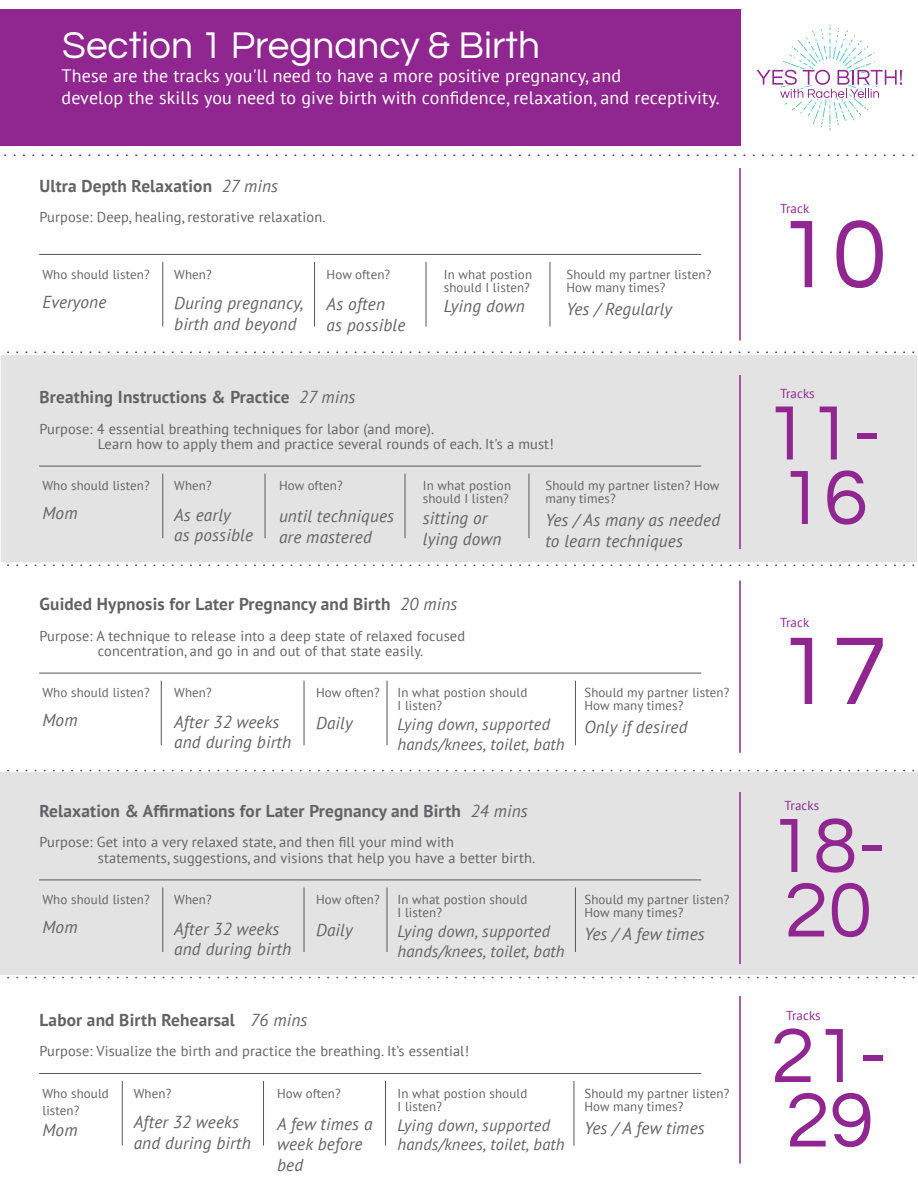
<style>
.page{position:relative;width:918px;height:1188px;background:#fff}
.page>*{position:absolute;margin:0;border:0;box-sizing:border-box;transform-origin:0 0}
.t1{font:99.9px "Questrial";color:#90268f}
.t2{font:79.95px/145.5px "Questrial";color:#90268f}
.t3{font:38.7px "Questrial";color:#fff}
.t4{font:18px/21.5px "PT Sans";letter-spacing:.01em;color:#fff}
.t5{font:italic 17.25px/20.7px "PT Sans";letter-spacing:.01em;color:#636366}
.t6{font:700 17.25px "PT Sans";letter-spacing:.01em;color:#636366}
.t7{font:italic 16.5px/19.8px "PT Sans";letter-spacing:.01em;color:#636366}
.t8{font:14.4px/15.8px "PT Sans";letter-spacing:.01em;color:#636366}
.t9{font:12.9px/12.9px "PT Sans";letter-spacing:.01em;color:#636366}
.t10{font:12.9px "PT Sans";letter-spacing:.01em;color:#90268f}
.s1{font-weight:400;font-style:italic}
</style>
<div class="page">
<div style="left:0;top:354px;width:918px;height:209px;background:#e2e3e2"></div>
<div style="left:0;top:354px;width:918px;height:210px;border:2px solid #fff"></div>
<div style="left:0;top:771px;width:918px;height:204px;background:#e2e3e2"></div>
<div style="left:0;top:9px;width:740px;height:137px;background:#90268f"></div>
<hr style="left:739px;top:168px;width:2px;height:173px;background:#90268f">
<hr style="left:162px;top:262px;width:1px;height:65px;background:#565656">
<hr style="left:314px;top:262px;width:1px;height:65px;background:#565656">
<hr style="left:426px;top:262px;width:1px;height:65px;background:#565656">
<hr style="left:550px;top:262px;width:1px;height:65px;background:#565656">
<hr style="left:39px;top:254px;width:662px;height:1px;background:#565656">
<hr style="left:162px;top:474px;width:1px;height:64px;background:#565656">
<hr style="left:265px;top:474px;width:1px;height:64px;background:#565656">
<hr style="left:405px;top:474px;width:1px;height:64px;background:#565656">
<hr style="left:529px;top:474px;width:1px;height:64px;background:#565656">
<hr style="left:39px;top:466px;width:662px;height:1px;background:#565656">
<hr style="left:161px;top:681px;width:1px;height:64px;background:#565656">
<hr style="left:304px;top:681px;width:1px;height:64px;background:#565656">
<hr style="left:387px;top:681px;width:1px;height:64px;background:#565656">
<hr style="left:575px;top:681px;width:1px;height:64px;background:#565656">
<hr style="left:39px;top:673px;width:662px;height:1px;background:#565656">
<hr style="left:162px;top:887px;width:1px;height:65px;background:#565656">
<hr style="left:304px;top:887px;width:1px;height:65px;background:#565656">
<hr style="left:387px;top:887px;width:1px;height:65px;background:#565656">
<hr style="left:575px;top:887px;width:1px;height:65px;background:#565656">
<hr style="left:39px;top:880px;width:662px;height:1px;background:#565656">
<hr style="left:739px;top:375px;width:2px;height:174px;background:#90268f">
<hr style="left:739px;top:580px;width:2px;height:173px;background:#90268f">
<hr style="left:739px;top:792px;width:2px;height:172px;background:#90268f">
<hr style="left:122px;top:1081px;width:1px;height:65px;background:#565656">
<hr style="left:263px;top:1081px;width:1px;height:65px;background:#565656">
<hr style="left:385px;top:1081px;width:1px;height:65px;background:#565656">
<hr style="left:574px;top:1081px;width:1px;height:65px;background:#565656">
<hr style="left:39px;top:1073px;width:662px;height:1px;background:#565656">
<hr style="left:739px;top:996px;width:2px;height:168px;background:#90268f">
<svg style="left:756px;top:69px;width:102px;height:34px"></svg>
<svg style="left:858px;top:69px;width:44px;height:34px"></svg>
<h3 class="t3" style="left:62px;top:27px;width:479px">Section 1 Pregnancy &amp; Birth</h3>
<h3 class="t4" style="left:62px;top:65px;width:660px">These are the tracks you'll need to have a more positive pregnancy, and<br>develop the skills you need to give birth with confidence, relaxation, and receptivity.</h3>
<h3 class="t6" style="left:40px;top:174px;width:240px">Ultra Depth Relaxation <span class="s1">27 mins</span></h3>
<p class="t8" style="left:40px;top:209px;width:288px">Purpose: Deep, healing, restorative relaxation.</p>
<p class="t9" style="left:42px;top:268px;width:109px">Who should listen?</p>
<h3 class="t5" style="left:42px;top:291px;width:65px">Everyone</h3>
<p class="t9" style="left:174px;top:268px;width:39px">When?</p>
<h3 class="t5" style="left:174px;top:292px;width:131px">During pregnancy, birth and beyond</h3>
<p class="t9" style="left:327px;top:268px;width:65px">How often?</p>
<h3 class="t5" style="left:327px;top:294px;width:80px">As often<br>as possible</h3>
<p class="t9" style="left:444px;top:268px;width:90px">In what postion should I listen?</p>
<h3 class="t5" style="left:444px;top:296px;width:82px">Lying down</h3>
<p class="t9" style="left:566px;top:268px;width:147px">Should my partner listen?<br>How many times?</p>
<h3 class="t5" style="left:566px;top:298px;width:107px">Yes / Regularly</h3>
<h3 class="t6" style="left:40px;top:386px;width:317px">Breathing Instructions &amp; Practice <span class="s1">27 mins</span></h3>
<p class="t8" style="left:98px;top:420px;width:457px;text-indent:-58px">Purpose: 4 essential breathing techniques for labor (and more).<br>Learn how to apply them and practice several rounds of each. It's a must!</p>
<p class="t9" style="left:42px;top:479px;width:109px">Who should listen?</p>
<h3 class="t5" style="left:42px;top:502px;width:37px">Mom</h3>
<p class="t9" style="left:174px;top:479px;width:39px">When?</p>
<h3 class="t5" style="left:174px;top:504px;width:80px">As early<br>as possible</h3>
<p class="t9" style="left:279px;top:479px;width:65px">How often?</p>
<h3 class="t5" style="left:279px;top:505px;width:117px">until techniques are mastered</h3>
<p class="t9" style="left:545px;top:479px;width:176px">Should my partner listen? How many times?</p>
<h3 class="t5" style="left:545px;top:510px;width:176px">Yes / As many as needed to learn techniques</h3>
<p class="t9" style="left:423px;top:479px;width:90px">In what postion should I listen?</p>
<h3 class="t5" style="left:423px;top:507px;width:80px">sitting or lying down</h3>
<h3 class="t6" style="left:40px;top:593px;width:419px">Guided Hypnosis for Later Pregnancy and Birth <span class="s1">20 mins</span></h3>
<p class="t8" style="left:98px;top:627px;width:369px;text-indent:-58px">Purpose: A technique to release into a deep state of relaxed focused concentration, and go in and out of that state easily.</p>
<p class="t9" style="left:42px;top:686px;width:109px">Who should listen?</p>
<h3 class="t5" style="left:42px;top:709px;width:37px">Mom</h3>
<p class="t9" style="left:174px;top:686px;width:39px">When?</p>
<h3 class="t5" style="left:174px;top:711px;width:119px">After 32 weeks and during birth</h3>
<p class="t9" style="left:316px;top:686px;width:65px">How often?</p>
<h3 class="t5" style="left:316px;top:712px;width:38px">Daily</h3>
<p class="t9" style="left:398px;top:686px;width:131px">In what postion should<br>I listen?</p>
<p class="t7" style="left:398px;top:714px;width:169px">Lying down, supported hands/knees, toilet, bath</p>
<p class="t9" style="left:584px;top:686px;width:147px">Should my partner listen?<br>How many times?</p>
<h3 class="t5" style="left:584px;top:717px;width:105px">Only if desired</h3>
<h3 class="t6" style="left:40px;top:800px;width:490px">Relaxation &amp; Affirmations for Later Pregnancy and Birth <span class="s1">24 mins</span></h3>
<p class="t8" style="left:98px;top:834px;width:439px;text-indent:-58px">Purpose: Get into a very relaxed state, and then fill your mind with<br>statements, suggestions, and visions that help you have a better birth.</p>
<p class="t9" style="left:42px;top:893px;width:109px">Who should listen?</p>
<h3 class="t5" style="left:42px;top:916px;width:37px">Mom</h3>
<p class="t9" style="left:174px;top:893px;width:39px">When?</p>
<h3 class="t5" style="left:174px;top:918px;width:119px">After 32 weeks and during birth</h3>
<p class="t9" style="left:316px;top:893px;width:65px">How often?</p>
<h3 class="t5" style="left:316px;top:919px;width:38px">Daily</h3>
<p class="t9" style="left:398px;top:893px;width:131px">In what postion should<br>I listen?</p>
<p class="t7" style="left:398px;top:921px;width:169px">Lying down, supported hands/knees, toilet, bath</p>
<p class="t9" style="left:584px;top:893px;width:147px">Should my partner listen?<br>How many times?</p>
<h3 class="t5" style="left:584px;top:923px;width:122px">Yes / A few times</h3>
<h3 class="t6" style="left:40px;top:1008px;width:269px">Labor and Birth Rehearsal <span class="s1">76 mins</span></h3>
<p class="t8" style="left:40px;top:1043px;width:431px">Purpose: Visualize the birth and practice the breathing. It’s essential!</p>
<p class="t9" style="left:42px;top:1084px;width:68px;line-height:17.2px">Who should listen?</p>
<h3 class="t5" style="left:42px;top:1119px;width:37px">Mom</h3>
<p class="t9" style="left:134px;top:1087px;width:39px">When?</p>
<h3 class="t5" style="left:134px;top:1111px;width:119px">After 32 weeks and during birth</h3>
<p class="t9" style="left:277px;top:1087px;width:65px">How often?</p>
<h3 class="t5" style="left:277px;top:1113px;width:97px">A few times a week before bed</h3>
<p class="t9" style="left:398px;top:1087px;width:131px">In what postion should<br>I listen?</p>
<p class="t7" style="left:398px;top:1115px;width:169px">Lying down, supported hands/knees, toilet, bath</p>
<p class="t9" style="left:584px;top:1087px;width:147px">Should my partner listen?<br>How many times?</p>
<h3 class="t5" style="left:584px;top:1117px;width:122px">Yes / A few times</h3>
<p class="t10" style="left:780px;top:200px;width:31px">Track</p>
<h1 class="t1" style="left:777px;top:205px;width:111px">10</h1>
<p class="t10" style="left:780px;top:385px;width:36px">Tracks</p>
<h2 class="t2" style="left:765px;top:362px;width:118px">11-</h2>
<h2 class="t2" style="left:780px;top:427px;width:89px">16</h2>
<p class="t10" style="left:780px;top:615px;width:31px">Track</p>
<h1 class="t1" style="left:777px;top:622px;width:111px">17</h1>
<p class="t10" style="left:785px;top:798px;width:36px">Tracks</p>
<h2 class="t2" style="left:769px;top:775px;width:118px">18-</h2>
<h2 class="t2" style="left:771px;top:839px;width:118px">20<br>21-</h2>
<p class="t10" style="left:786px;top:1008px;width:36px">Tracks</p>
<h2 class="t2" style="left:786px;top:1049px;width:89px">29</h2>
</div>
